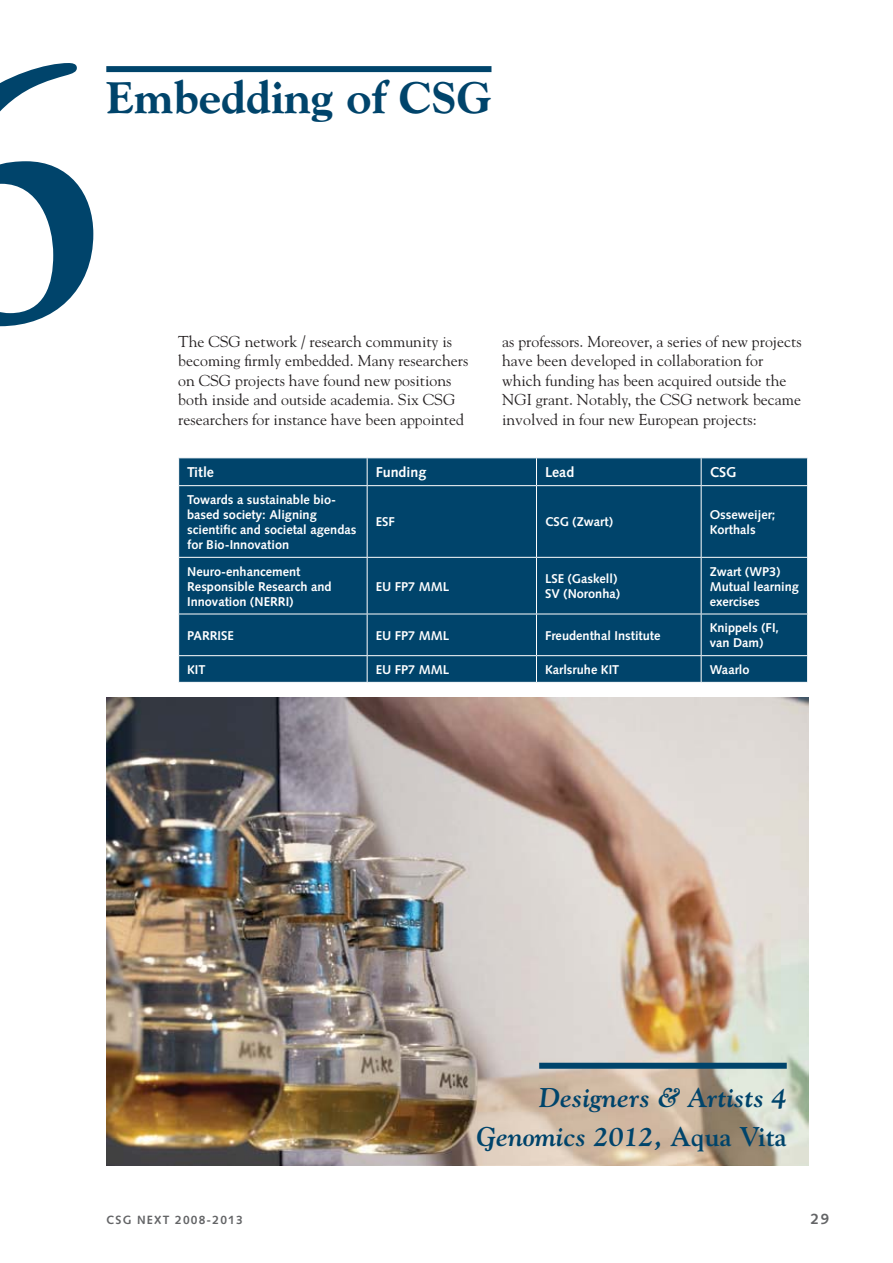
<style>
.page{position:relative;width:893px;height:1263px;background:#fff}
.page>*{position:absolute;margin:0;border:0;box-sizing:border-box;transform-origin:0 0}
.t1{font:700 375px "Goudy";color:#00446b}
.t2{font:800 45px "Goudy";color:#00446b}
.t3{font:italic 700 27px/39px "Goudy";color:#00446b;text-align:right}
.t4{font:15.75px/19.5px "Goudy";color:#231f20}
.t5{font:700 15px "Syntax";color:#636466}
.t6{font:700 14.25px "Syntax";color:#fff}
.t7{font:700 12.75px/15px "Syntax";color:#fff}
.t8{font:700 12px "Syntax";letter-spacing:.1em;color:#636466}
.s1{font-style:normal}
</style>
<div class="page">
<div style="left:179px;top:458px;width:628px;height:224px;background:#00446b"></div>
<svg style="left:178px;top:458px;width:1px;height:27px"></svg>
<svg style="left:367px;top:458px;width:1px;height:27px"></svg>
<svg style="left:536px;top:458px;width:1px;height:27px"></svg>
<svg style="left:701px;top:458px;width:1px;height:27px"></svg>
<svg style="left:807px;top:458px;width:1px;height:27px"></svg>
<hr style="left:178px;top:485px;width:189px;height:1px;background:#fff">
<hr style="left:367px;top:486px;width:1px;height:71px;background:#fff">
<hr style="left:367px;top:485px;width:169px;height:1px;background:#fff">
<hr style="left:536px;top:486px;width:1px;height:71px;background:#fff">
<hr style="left:536px;top:485px;width:165px;height:1px;background:#fff">
<hr style="left:701px;top:486px;width:1px;height:71px;background:#fff">
<hr style="left:701px;top:485px;width:107px;height:1px;background:#fff">
<hr style="left:178px;top:557px;width:189px;height:1px;background:#fff">
<hr style="left:367px;top:558px;width:1px;height:56px;background:#fff">
<hr style="left:367px;top:557px;width:169px;height:1px;background:#fff">
<hr style="left:536px;top:558px;width:1px;height:56px;background:#fff">
<hr style="left:536px;top:557px;width:165px;height:1px;background:#fff">
<hr style="left:701px;top:558px;width:1px;height:56px;background:#fff">
<hr style="left:701px;top:557px;width:107px;height:1px;background:#fff">
<hr style="left:178px;top:614px;width:189px;height:1px;background:#fff">
<hr style="left:367px;top:614px;width:1px;height:41px;background:#fff">
<hr style="left:367px;top:614px;width:169px;height:1px;background:#fff">
<hr style="left:536px;top:614px;width:1px;height:41px;background:#fff">
<hr style="left:536px;top:614px;width:165px;height:1px;background:#fff">
<hr style="left:701px;top:614px;width:1px;height:41px;background:#fff">
<hr style="left:701px;top:614px;width:107px;height:1px;background:#fff">
<svg style="left:178px;top:656px;width:1px;height:26px"></svg>
<hr style="left:178px;top:655px;width:189px;height:1px;background:#fff">
<svg style="left:367px;top:656px;width:1px;height:26px"></svg>
<hr style="left:367px;top:655px;width:169px;height:1px;background:#fff">
<svg style="left:536px;top:656px;width:1px;height:26px"></svg>
<hr style="left:536px;top:655px;width:165px;height:1px;background:#fff">
<svg style="left:701px;top:656px;width:1px;height:26px"></svg>
<svg style="left:807px;top:656px;width:1px;height:26px"></svg>
<hr style="left:701px;top:655px;width:107px;height:1px;background:#fff">
<div style="left:106px;top:66px;width:385px;height:6px;background:#00446b"></div>
<img style="left:106px;top:698px;width:702px;height:468px">
<div style="left:539px;top:1063px;width:248px;height:6px;background:#00446b"></div>
<h1 class="t1" style="left:-102px;top:43px;width:210px">6</h1>
<h2 class="t2" style="left:106px;top:79px;width:387px">Embedding of CSG</h2>
<p class="t4" style="left:178px;top:333px;width:291px">The CSG network / research community is becoming firmly embedded. Many researchers on CSG projects have found new positions both inside and outside academia. Six CSG researchers for instance have been appointed</p>
<p class="t4" style="left:502px;top:333px;width:301px">as professors. Moreover, a series of new projects have been developed in collaboration for which funding has been acquired outside the NGI grant. Notably, the CSG network became involved in four new European projects:</p>
<p class="t6" style="left:187px;top:466px;width:28px">Title</p>
<p class="t6" style="left:376px;top:466px;width:52px">Funding</p>
<p class="t6" style="left:545px;top:466px;width:31px">Lead</p>
<p class="t6" style="left:710px;top:466px;width:28px">CSG</p>
<p class="t7" style="left:187px;top:493px;width:171px">Towards a sustainable bio&shy;based society: Aligning scientific and societal agendas for Bio-Innovation</p>
<p class="t7" style="left:376px;top:516px;width:21px">ESF</p>
<p class="t7" style="left:545px;top:516px;width:69px">CSG (Zwart)</p>
<p class="t7" style="left:710px;top:508px;width:67px">Osseweijer;<br>Korthals</p>
<p class="t7" style="left:187px;top:565px;width:146px">Neuro-enhancement<br>Responsible Research and<br>Innovation (NERRI)</p>
<p class="t7" style="left:376px;top:580px;width:75px">EU FP7 MML</p>
<p class="t7" style="left:545px;top:572px;width:77px">LSE (Gaskell)<br>SV (Noronha)</p>
<p class="t7" style="left:710px;top:565px;width:91px">Zwart (WP3)<br>Mutual learning exercises</p>
<p class="t7" style="left:187px;top:629px;width:48px">PARRISE</p>
<p class="t7" style="left:376px;top:629px;width:75px">EU FP7 MML</p>
<p class="t7" style="left:545px;top:629px;width:117px">Freudenthal Institute</p>
<p class="t7" style="left:710px;top:621px;width:71px">Knippels (FI, van Dam)</p>
<p class="t7" style="left:187px;top:663px;width:20px">KIT</p>
<p class="t7" style="left:376px;top:663px;width:75px">EU FP7 MML</p>
<p class="t7" style="left:545px;top:663px;width:76px">Karlsruhe KIT</p>
<p class="t7" style="left:710px;top:663px;width:41px">Waarlo</p>
<h3 class="t3" style="left:477px;top:1080px;width:312px">Designers &amp; Artists 4<br>Genomics 2012, <span class="s1">Aqua Vita</span></h3>
<p class="t8" style="left:106px;top:1215px;width:138px">CSG NEXT 2008-2013</p>
<p class="t5" style="left:811px;top:1213px;width:20px">29</p>
</div>
